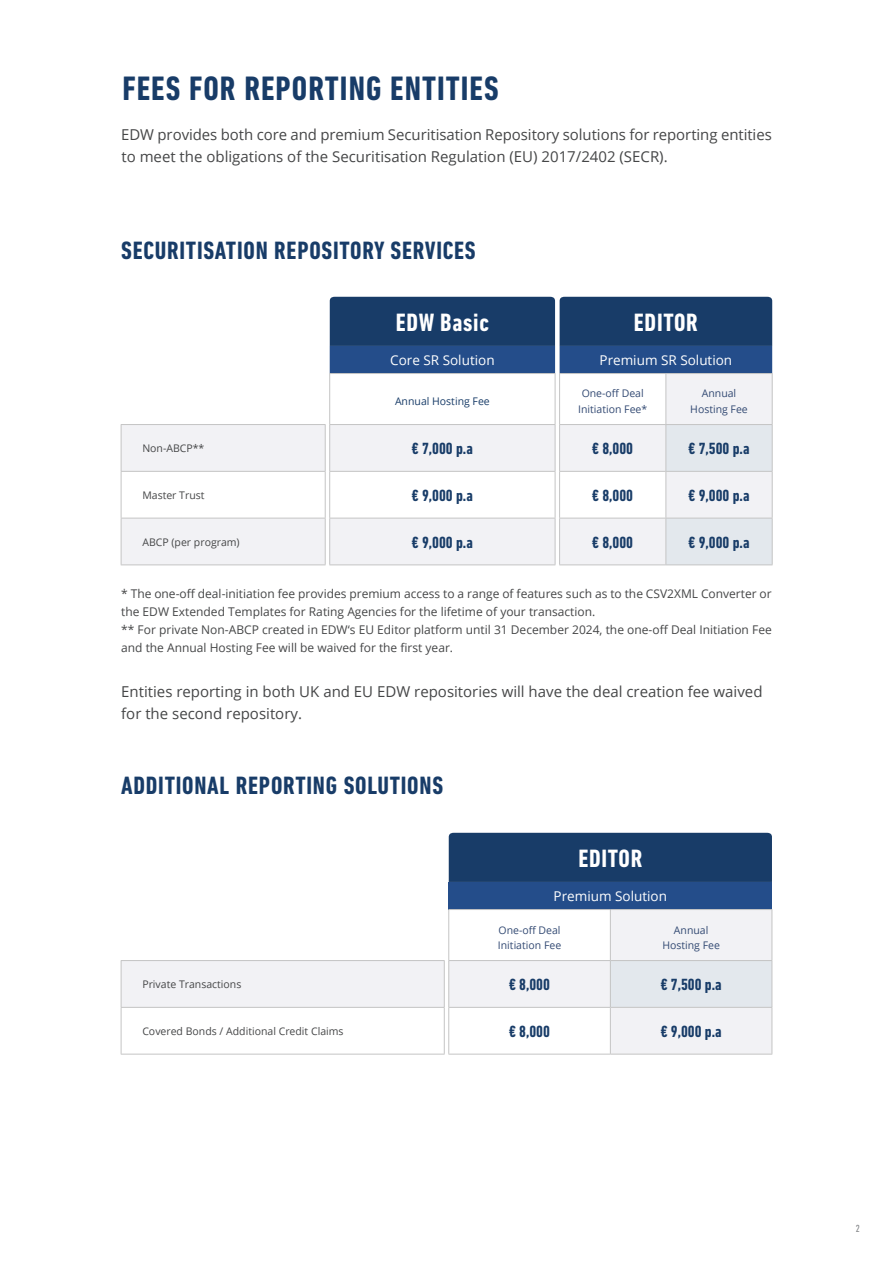
<style>
.page{position:relative;width:893px;height:1263px;background:#fff}
.page>*{position:absolute;margin:0;border:0;box-sizing:border-box;transform-origin:0 0}
.Title_Small{font:700 condensed 34.5px "DIN Next LT Pro";letter-spacing:.03em;color:#183c68}
.Title_Small-2{font:700 condensed 25.5px "DIN Next LT Pro";letter-spacing:.03em;color:#183c68}
.Title_Small-3{font:700 condensed 25.5px "DIN Next LT Pro";letter-spacing:.03em;color:#fff}
.Sidenotes{font:700 condensed 16.5px "DIN Next LT Pro";color:#183c68}
.Text{font:15px/22.5px "Open Sans";color:#454647}
.Sidenotes-2{font:13.5px "Open Sans";color:#fff}
.Text-2{font:12px/18px "Open Sans";color:#454647}
.Sidenotes-3{font:10.5px "Open Sans";color:#454647}
.Sidenotes-4{font:10.5px "Open Sans";color:#334a73}
.Sidenotes-5{font:10.5px "Open Sans";color:#183c68}
.t1{font:condensed 10.5px "DIN Next LT Pro";color:#808285}
</style>
<div class="page">
<div style="left:449px;top:833px;width:323px;height:49px;background:#183c68"></div>
<svg style="left:330px;top:297px;width:442px;height:76px;background:#1e4475"></svg>
<svg style="left:122px;top:373px;width:650px;height:192px;fill:#f2f2f5"></svg>
<svg style="left:666px;top:425px;width:106px;height:139px"></svg>
<hr style="left:329px;top:373px;width:226px;height:1px;background:#c4c4c4">
<hr style="left:329px;top:374px;width:1px;height:50px;background:#c4c4c4">
<hr style="left:555px;top:374px;width:1px;height:50px;background:#c4c4c4">
<hr style="left:559px;top:373px;width:107px;height:1px;background:#c4c4c4">
<hr style="left:559px;top:374px;width:1px;height:50px;background:#c4c4c4">
<hr style="left:666px;top:373px;width:107px;height:1px;background:#c4c4c4">
<hr style="left:665px;top:374px;width:1px;height:50px;background:#c4c4c4">
<hr style="left:772px;top:374px;width:1px;height:50px;background:#c4c4c4">
<hr style="left:121px;top:424px;width:205px;height:1px;background:#c4c4c4">
<hr style="left:121px;top:425px;width:1px;height:46px;background:#c4c4c4">
<hr style="left:325px;top:425px;width:1px;height:46px;background:#c4c4c4">
<hr style="left:329px;top:424px;width:226px;height:1px;background:#c4c4c4">
<hr style="left:329px;top:425px;width:1px;height:46px;background:#c4c4c4">
<hr style="left:555px;top:425px;width:1px;height:46px;background:#c4c4c4">
<hr style="left:559px;top:424px;width:107px;height:1px;background:#c4c4c4">
<hr style="left:559px;top:425px;width:1px;height:46px;background:#c4c4c4">
<hr style="left:666px;top:424px;width:107px;height:1px;background:#c4c4c4">
<hr style="left:665px;top:425px;width:1px;height:46px;background:#c4c4c4">
<hr style="left:772px;top:425px;width:1px;height:46px;background:#c4c4c4">
<hr style="left:121px;top:471px;width:205px;height:1px;background:#c4c4c4">
<hr style="left:121px;top:472px;width:1px;height:46px;background:#c4c4c4">
<hr style="left:325px;top:472px;width:1px;height:46px;background:#c4c4c4">
<hr style="left:329px;top:471px;width:226px;height:1px;background:#c4c4c4">
<hr style="left:329px;top:472px;width:1px;height:46px;background:#c4c4c4">
<hr style="left:555px;top:472px;width:1px;height:46px;background:#c4c4c4">
<hr style="left:559px;top:471px;width:107px;height:1px;background:#c4c4c4">
<hr style="left:559px;top:472px;width:1px;height:46px;background:#c4c4c4">
<hr style="left:666px;top:471px;width:107px;height:1px;background:#c4c4c4">
<hr style="left:665px;top:472px;width:1px;height:46px;background:#c4c4c4">
<hr style="left:772px;top:472px;width:1px;height:46px;background:#c4c4c4">
<hr style="left:121px;top:518px;width:205px;height:1px;background:#c4c4c4">
<hr style="left:121px;top:518px;width:1px;height:46px;background:#c4c4c4">
<hr style="left:325px;top:518px;width:1px;height:46px;background:#c4c4c4">
<hr style="left:329px;top:518px;width:226px;height:1px;background:#c4c4c4">
<hr style="left:329px;top:518px;width:1px;height:46px;background:#c4c4c4">
<hr style="left:555px;top:518px;width:1px;height:46px;background:#c4c4c4">
<hr style="left:559px;top:518px;width:107px;height:1px;background:#c4c4c4">
<hr style="left:559px;top:518px;width:1px;height:46px;background:#c4c4c4">
<hr style="left:666px;top:518px;width:107px;height:1px;background:#c4c4c4">
<hr style="left:665px;top:518px;width:1px;height:46px;background:#c4c4c4">
<hr style="left:772px;top:518px;width:1px;height:46px;background:#c4c4c4">
<hr style="left:121px;top:564px;width:205px;height:1px;background:#c4c4c4">
<hr style="left:329px;top:564px;width:226px;height:1px;background:#c4c4c4">
<hr style="left:559px;top:564px;width:107px;height:1px;background:#c4c4c4">
<hr style="left:666px;top:564px;width:107px;height:1px;background:#c4c4c4">
<div style="left:449px;top:882px;width:323px;height:27px;background:#244d8a"></div>
<svg style="left:122px;top:910px;width:650px;height:144px"></svg>
<div style="left:610px;top:960px;width:162px;height:47px;background:#e3e8ed"></div>
<hr style="left:448px;top:909px;width:162px;height:1px;background:#c4c4c4">
<hr style="left:448px;top:910px;width:1px;height:50px;background:#c4c4c4">
<hr style="left:610px;top:909px;width:162px;height:1px;background:#c4c4c4">
<hr style="left:610px;top:910px;width:1px;height:50px;background:#c4c4c4">
<hr style="left:772px;top:910px;width:1px;height:50px;background:#c4c4c4">
<hr style="left:121px;top:960px;width:324px;height:1px;background:#c4c4c4">
<hr style="left:121px;top:961px;width:1px;height:46px;background:#c4c4c4">
<hr style="left:444px;top:961px;width:1px;height:46px;background:#c4c4c4">
<hr style="left:448px;top:960px;width:162px;height:1px;background:#c4c4c4">
<hr style="left:448px;top:961px;width:1px;height:46px;background:#c4c4c4">
<hr style="left:610px;top:960px;width:162px;height:1px;background:#c4c4c4">
<hr style="left:610px;top:961px;width:1px;height:46px;background:#c4c4c4">
<hr style="left:772px;top:961px;width:1px;height:46px;background:#c4c4c4">
<hr style="left:121px;top:1007px;width:324px;height:1px;background:#c4c4c4">
<hr style="left:121px;top:1008px;width:1px;height:46px;background:#c4c4c4">
<hr style="left:444px;top:1008px;width:1px;height:46px;background:#c4c4c4">
<hr style="left:448px;top:1007px;width:162px;height:1px;background:#c4c4c4">
<hr style="left:448px;top:1008px;width:1px;height:46px;background:#c4c4c4">
<hr style="left:610px;top:1007px;width:162px;height:1px;background:#c4c4c4">
<hr style="left:610px;top:1008px;width:1px;height:46px;background:#c4c4c4">
<hr style="left:772px;top:1008px;width:1px;height:46px;background:#c4c4c4">
<hr style="left:121px;top:1054px;width:324px;height:1px;background:#c4c4c4">
<hr style="left:448px;top:1054px;width:162px;height:1px;background:#c4c4c4">
<hr style="left:610px;top:1054px;width:162px;height:1px;background:#c4c4c4">
<p class="Title_Small" style="left:122px;top:69px;width:378px">FEES FOR REPORTING ENTITIES</p>
<p class="Text" style="left:121px;top:123px;width:652px">EDW provides both core and premium Securitisation Repository solutions for reporting entities to meet the obligations of the Securitisation Regulation (EU) 2017/2402 (SECR).</p>
<p class="Title_Small-2" style="left:121px;top:236px;width:356px">SECURITISATION REPOSITORY SERVICES</p>
<p class="Title_Small-3" style="left:396px;top:308px;width:94px">EDW Basic</p>
<p class="Title_Small-3" style="left:634px;top:308px;width:65px">EDITOR</p>
<p class="Sidenotes-2" style="left:390px;top:350px;width:106px">Core SR Solution</p>
<p class="Sidenotes-2" style="left:600px;top:350px;width:134px">Premium SR Solution</p>
<p class="Sidenotes-5" style="left:395px;top:394px;width:96px">Annual Hosting Fee</p>
<p class="Sidenotes-4" style="left:582px;top:386px;width:64px">One-off Deal</p>
<p class="Sidenotes-4" style="left:578px;top:401px;width:71px">Initiation Fee*</p>
<p class="Sidenotes-4" style="left:702px;top:386px;width:36px">Annual</p>
<p class="Sidenotes-4" style="left:690px;top:401px;width:59px">Hosting Fee</p>
<p class="Sidenotes-3" style="left:142px;top:441px;width:64px">Non-ABCP**</p>
<p class="Sidenotes" style="left:412px;top:439px;width:62px">€ 7,000 p.a</p>
<p class="Sidenotes" style="left:592px;top:439px;width:42px">€ 8,000</p>
<p class="Sidenotes" style="left:689px;top:439px;width:62px">€ 7,500 p.a</p>
<p class="Sidenotes-3" style="left:142px;top:488px;width:64px">Master Trust</p>
<p class="Sidenotes" style="left:412px;top:486px;width:62px">€ 9,000 p.a</p>
<p class="Sidenotes" style="left:592px;top:486px;width:42px">€ 8,000</p>
<p class="Sidenotes" style="left:689px;top:486px;width:62px">€ 9,000 p.a</p>
<p class="Sidenotes-3" style="left:142px;top:534px;width:99px">ABCP (per program)</p>
<p class="Sidenotes" style="left:412px;top:533px;width:62px">€ 9,000 p.a</p>
<p class="Sidenotes" style="left:592px;top:533px;width:42px">€ 8,000</p>
<p class="Sidenotes" style="left:689px;top:533px;width:62px">€ 9,000 p.a</p>
<p class="Text-2" style="left:121px;top:584px;width:652px">* The one-off deal-initiation fee provides premium access to a range of features such as to the CSV2XML Converter or the EDW Extended Templates for Rating Agencies for the lifetime of your transaction.</p>
<p class="Text-2" style="left:121px;top:620px;width:652px">** For private Non-ABCP created in EDW‘s EU Editor platform until 31 December 2024, the one-off Deal Initiation Fee and the Annual Hosting Fee will be waived for the first year.</p>
<p class="Text" style="left:121px;top:680px;width:643px">Entities reporting in both UK and EU EDW repositories will have the deal creation fee waived for the second repository.</p>
<p class="Title_Small-2" style="left:121px;top:771px;width:323px">ADDITIONAL REPORTING SOLUTIONS</p>
<p class="Title_Small-3" style="left:578px;top:844px;width:65px">EDITOR</p>
<p class="Sidenotes-2" style="left:554px;top:886px;width:115px">Premium Solution</p>
<p class="Sidenotes-4" style="left:498px;top:922px;width:64px">One-off Deal</p>
<p class="Sidenotes-4" style="left:498px;top:937px;width:65px">Initiation Fee</p>
<p class="Sidenotes-4" style="left:674px;top:922px;width:36px">Annual</p>
<p class="Sidenotes-4" style="left:662px;top:937px;width:59px">Hosting Fee</p>
<p class="Sidenotes-3" style="left:142px;top:977px;width:101px">Private Transactions</p>
<p class="Sidenotes" style="left:509px;top:975px;width:42px">€ 8,000</p>
<p class="Sidenotes" style="left:661px;top:975px;width:62px">€ 7,500 p.a</p>
<p class="Sidenotes-3" style="left:142px;top:1024px;width:203px">Covered Bonds / Additional Credit Claims</p>
<p class="Sidenotes" style="left:509px;top:1022px;width:42px">€ 8,000</p>
<p class="Sidenotes" style="left:661px;top:1022px;width:62px">€ 9,000 p.a</p>
<p class="t1" style="left:856px;top:1222px;width:6px">2</p>
</div>
